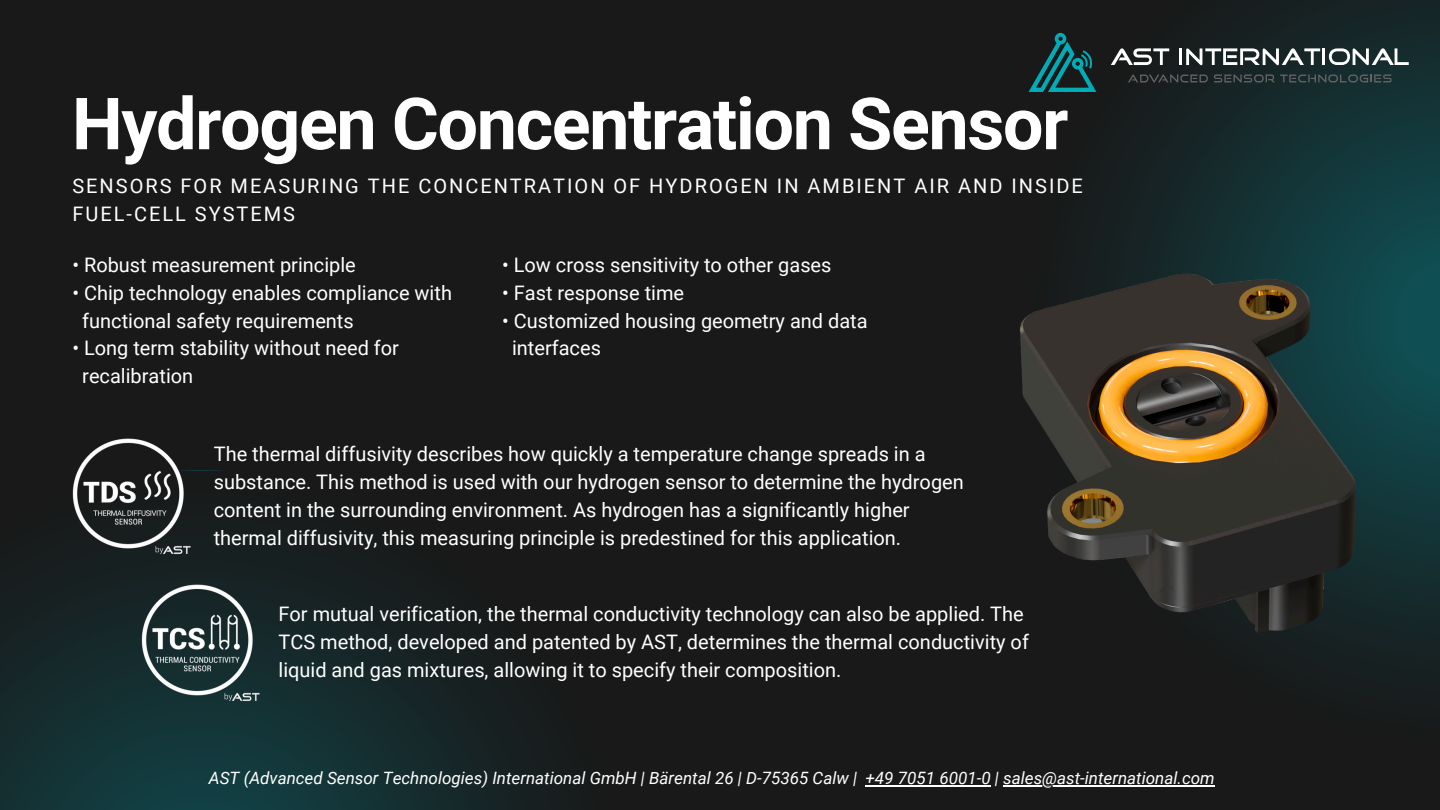
<style>
.page{position:relative;width:1440px;height:810px;background:#191919}
.page>*{position:absolute;margin:0;border:0;box-sizing:border-box;transform-origin:0 0}
.t1{font:700 72px "Roboto";letter-spacing:-.02em;color:#fff}
.t2{font:20px/27.8px "Roboto";color:#fff}
.t3{font:20px/27.8px "Roboto";letter-spacing:.1em;color:#fff}
.t4{font:italic 17px "Roboto";color:#fff}
</style>
<div class="page">
<svg style="left:1060px;top:0;width:380px;height:656px"></svg>
<svg style="left:1111px;top:48px;width:58px;height:17px"></svg>
<hr style="left:1179px;top:48px;width:3px;height:17px;background:#fefefe">
<svg style="left:1186px;top:48px;width:223px;height:17px"></svg>
<svg style="left:1128px;top:74px;width:80px;height:9px"></svg>
<svg style="left:1214px;top:74px;width:178px;height:9px"></svg>
<svg style="left:1029px;top:33px;width:67px;height:59px"></svg>
<svg style="left:0;top:470px;width:508px;height:340px;fill:#172425"></svg>
<img style="left:72px;top:438px;width:118px;height:118px">
<img style="left:142px;top:584px;width:117px;height:118px">
<hr style="left:866px;top:786px;width:125px;height:1px;background:#fff">
<hr style="left:1003px;top:786px;width:212px;height:1px;background:#fff">
<img style="left:1019px;top:169px;width:346px;height:487px">
<p class="t1" style="left:72px;top:82px;width:998px">Hydrogen Concentration Sensor</p>
<h1 class="t3" style="left:72px;top:172px;width:1012px">SENSORS FOR MEASURING THE CONCENTRATION OF HYDROGEN IN AMBIENT AIR AND INSIDE<br>FUEL-CELL SYSTEMS</h1>
<p class="t2" style="left:72px;top:251px;width:285px">• Robust measurement principle</p>
<p class="t2" style="left:82px;top:279px;width:371px;text-indent:-10px">• Chip technology enables compliance with functional safety requirements</p>
<p class="t2" style="left:82px;top:335px;width:318px;text-indent:-10px">• Long term stability without need for recalibration</p>
<h2 class="t2" style="left:502px;top:251px;width:331px">• Low cross sensitivity to other gases</h2>
<h2 class="t2" style="left:502px;top:279px;width:184px">• Fast response time</h2>
<h2 class="t2" style="left:512px;top:307px;width:357px;text-indent:-10px">• Customized housing geometry and data interfaces</h2>
<h3 class="t2" style="left:214px;top:441px;width:752px">The thermal diffusivity describes how quickly a temperature change spreads in a substance. This method is used with our hydrogen sensor to determine the hydrogen content in the surrounding environment. As hydrogen has a significantly higher thermal diffusivity, this measuring principle is predestined for this application.</h3>
<p class="t2" style="left:279px;top:601px;width:752px">For mutual verification, the thermal conductivity technology can also be applied. The<br>TCS method, developed and patented by AST, determines the thermal conductivity of liquid and gas mixtures, allowing it to specify their composition.</p>
<h3 class="t4" style="left:209px;top:768px;width:1007px">AST (Advanced Sensor Technologies) International GmbH | Bärental 26 | D-75365 Calw | +49 7051 6001-0 | sales@ast-international.com</h3>
</div>
